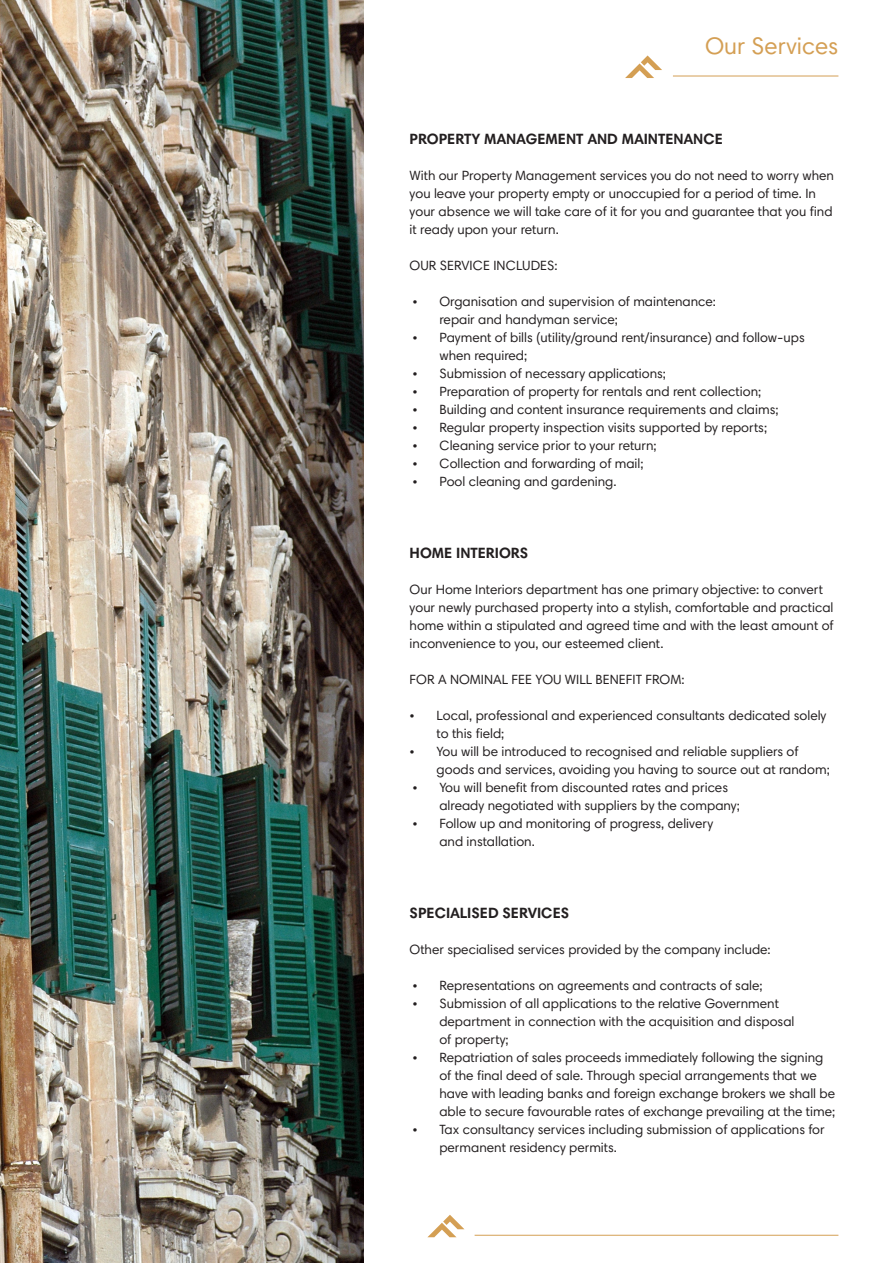
<style>
.page{position:relative;width:893px;height:1263px;background:#fff}
.page>*{position:absolute;margin:0;border:0;box-sizing:border-box;transform-origin:0 0}
.t1{font:24px "Harmonia Sans Pro Cyr";color:#d49f54}
.Text_2{font:700 15px "Harmonia Sans Pro Cyr";color:#231f20}
.Text_2-2{font:13.5px/18px "Harmonia Sans Pro Cyr";color:#231f20}
.Body{font:13.5px "Harmonia Sans Pro Cyr";color:#231f20}
</style>
<div class="page">
<img style="left:0;top:0;width:363px;height:1263px">
<hr style="left:475px;top:1235px;width:363px;height:1px;background:#d49f54">
<svg style="left:428px;top:1215px;width:36px;height:22px"></svg>
<hr style="left:673px;top:76px;width:165px;height:1px;background:#d49f54">
<svg style="left:625px;top:55px;width:37px;height:23px"></svg>
<p class="t1" style="left:705px;top:31px;width:135px">Our Services</p>
<p class="Text_2" style="left:410px;top:129px;width:315px">PROPERTY MANAGEMENT AND MAINTENANCE</p>
<p class="Text_2-2" style="left:410px;top:166px;width:426px">With our Property Management services you do not need to worry when you leave your property empty or unoccupied for a period of time. In your absence we will take care of it for you and guarantee that you find it ready upon your return.</p>
<p class="Body" style="left:410px;top:257px;width:150px">OUR SERVICE INCLUDES:</p>
<p class="Text_2-2" style="left:439px;top:292px;width:278px;text-indent:-27px">• Organisation and supervision of maintenance: repair and handyman service;</p>
<p class="Text_2-2" style="left:439px;top:328px;width:367px;text-indent:-27px">• Payment of bills (utility/ground rent/insurance) and follow-ups when required;</p>
<p class="Text_2-2" style="left:412px;top:364px;width:255px">• Submission of necessary applications;</p>
<p class="Text_2-2" style="left:412px;top:382px;width:350px">• Preparation of property for rentals and rent collection;</p>
<p class="Text_2-2" style="left:412px;top:400px;width:368px">• Building and content insurance requirements and claims;</p>
<p class="Text_2-2" style="left:412px;top:418px;width:356px">• Regular property inspection visits supported by reports;</p>
<p class="Text_2-2" style="left:412px;top:436px;width:246px">• Cleaning service prior to your return;</p>
<p class="Text_2-2" style="left:412px;top:454px;width:233px">• Collection and forwarding of mail;</p>
<p class="Text_2-2" style="left:412px;top:472px;width:206px">• Pool cleaning and gardening.</p>
<p class="Text_2" style="left:410px;top:543px;width:120px">HOME INTERIORS</p>
<p class="Text_2-2" style="left:410px;top:580px;width:425px">Our Home Interiors department has one primary objective: to convert your newly purchased property into a stylish, comfortable and practical home within a stipulated and agreed time and with the least amount of inconvenience to you, our esteemed client.</p>
<p class="Body" style="left:410px;top:671px;width:276px">FOR A NOMINAL FEE YOU WILL BENEFIT FROM:</p>
<p class="Text_2-2" style="left:437px;top:706px;width:391px;text-indent:-27px">• Local, professional and experienced consultants dedicated solely to this field;</p>
<p class="Text_2-2" style="left:437px;top:742px;width:395px;text-indent:-27px">• You will be introduced to recognised and reliable suppliers of goods and services, avoiding you having to source out at random;</p>
<p class="Text_2-2" style="left:439px;top:778px;width:302px;text-indent:-27px">• You will benefit from discounted rates and prices already negotiated with suppliers by the company;</p>
<p class="Text_2-2" style="left:439px;top:814px;width:275px;text-indent:-27px">• Follow up and monitoring of progress, delivery and installation.</p>
<p class="Text_2" style="left:410px;top:903px;width:161px">SPECIALISED SERVICES</p>
<p class="Text_2-2" style="left:410px;top:940px;width:363px">Other specialised services provided by the company include:</p>
<p class="Text_2-2" style="left:412px;top:976px;width:352px">• Representations on agreements and contracts of sale;</p>
<p class="Text_2-2" style="left:439px;top:994px;width:357px;text-indent:-27px">• Submission of all applications to the relative Government department in connection with the acquisition and disposal of property;</p>
<p class="Text_2-2" style="left:439px;top:1048px;width:397px;text-indent:-27px">• Repatriation of sales proceeds immediately following the signing of the final deed of sale. Through special arrangements that we have with leading banks and foreign exchange brokers we shall be able to secure favourable rates of exchange prevailing at the time;</p>
<p class="Text_2-2" style="left:439px;top:1120px;width:387px;text-indent:-27px">• Tax consultancy services including submission of applications for permanent residency permits.</p>
</div>
